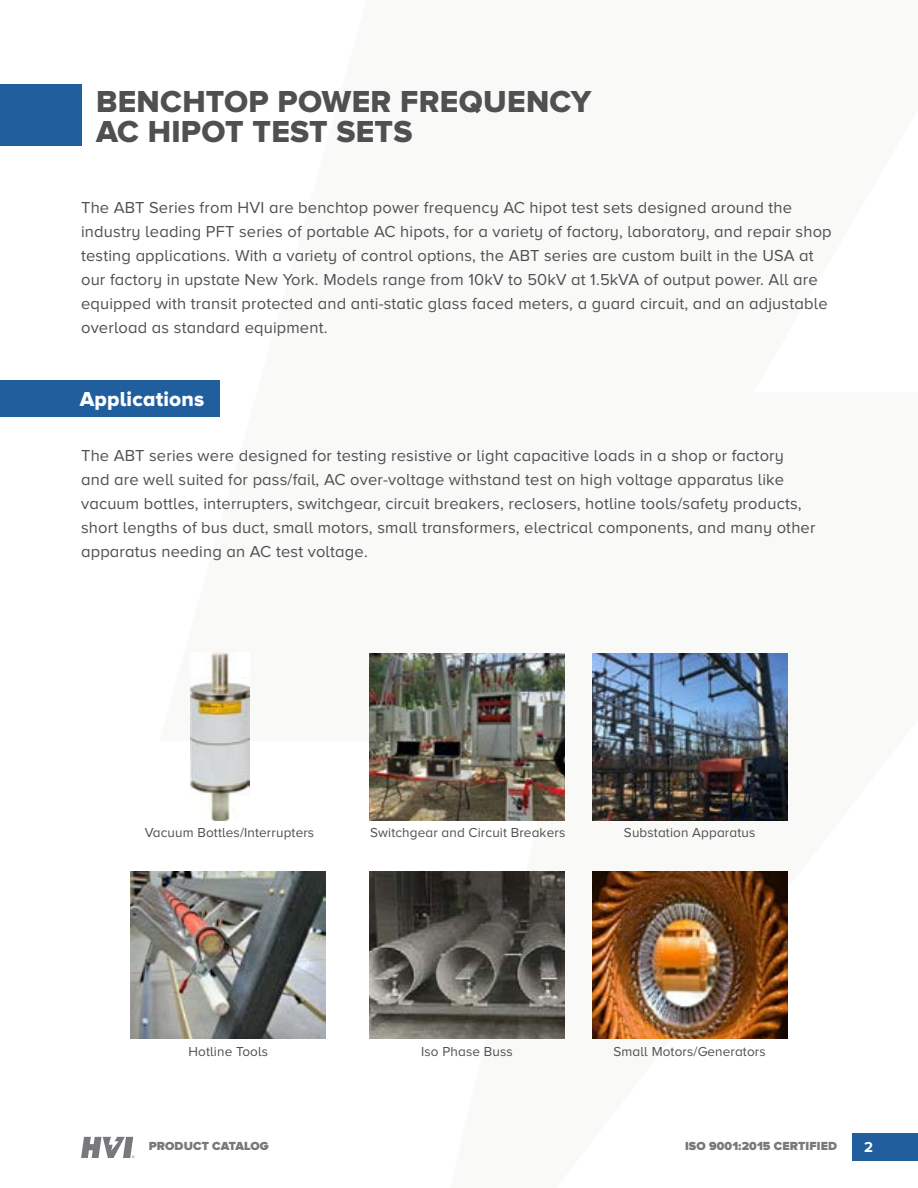
<style>
.page{position:relative;width:918px;height:1188px;background:#fff}
.page>*{position:absolute;margin:0;border:0;box-sizing:border-box;transform-origin:0 0}
.t1{font:31.5px/30px "Proxima Nova A Extrabld";letter-spacing:.01em;color:#504f51}
.t2{font:21px "Proxima Nova A Extrabld";letter-spacing:.01em;color:#fff}
.t3{font:16.5px/24px "Proxima Nova A";letter-spacing:.01em;color:#504f51}
.t4{font:700 15px "Proxima Nova";color:#fff}
.t5{font:13.5px "Proxima Nova A";letter-spacing:.01em;color:#504f51}
.t6{font:900 12.15px "Proxima Nova A";letter-spacing:.01em;color:#78797c}
</style>
<div class="page">
<svg style="left:81px;top:1137px;width:54px;height:21px"></svg>
<div style="left:0;top:84px;width:81px;height:61px;background:#215e9e"></div>
<div style="left:0;top:380px;width:220px;height:37px;background:#215e9e"></div>
<img style="left:369px;top:872px;width:196px;height:167px">
<img style="left:190px;top:652px;width:60px;height:169px">
<img style="left:369px;top:653px;width:196px;height:168px">
<img style="left:592px;top:653px;width:195px;height:168px">
<img style="left:592px;top:872px;width:195px;height:167px">
<img style="left:131px;top:872px;width:195px;height:167px">
<h1 class="t1" style="left:96px;top:86px;width:497px">BENCHTOP POWER FREQUENCY<br>AC HIPOT TEST SETS</h1>
<p class="t3" style="left:81px;top:196px;width:752px">The ABT Series from HVI are benchtop power frequency AC hipot test sets designed around the industry leading PFT series of portable AC hipots, for a variety of factory, laboratory, and repair shop testing applications. With a variety of control options, the ABT series are custom built in the USA at our factory in upstate New York. Models range from 10kV to 50kV at 1.5kVA of output power. All are equipped with transit protected and anti-static glass faced meters, a guard circuit, and an adjustable overload as standard equipment.</p>
<p class="t2" style="left:80px;top:387px;width:126px">Applications</p>
<p class="t3" style="left:81px;top:443px;width:736px">The ABT series were designed for testing resistive or light capacitive loads in a shop or factory and are well suited for pass/fail, AC over-voltage withstand test on high voltage apparatus like vacuum bottles, interrupters, switchgear, circuit breakers, reclosers, hotline tools/safety products, short lengths of bus duct, small motors, small transformers, electrical components, and many other apparatus needing an AC test voltage.</p>
<p class="t5" style="left:145px;top:825px;width:171px">Vacuum Bottles/Interrupters</p>
<p class="t5" style="left:370px;top:825px;width:197px">Switchgear and Circuit Breakers</p>
<p class="t5" style="left:624px;top:825px;width:133px">Substation Apparatus</p>
<p class="t5" style="left:189px;top:1044px;width:81px">Hotline Tools</p>
<p class="t5" style="left:614px;top:1044px;width:154px">Small Motors/Generators</p>
<p class="t5" style="left:421px;top:1044px;width:93px">Iso Phase Buss</p>
<p class="t6" style="left:149px;top:1139px;width:122px">PRODUCT CATALOG</p>
<p class="t6" style="left:685px;top:1139px;width:153px">ISO 9001:2015 CERTIFIED</p>
<p class="t4" style="left:864px;top:1139px;width:11px">2</p>
</div>
